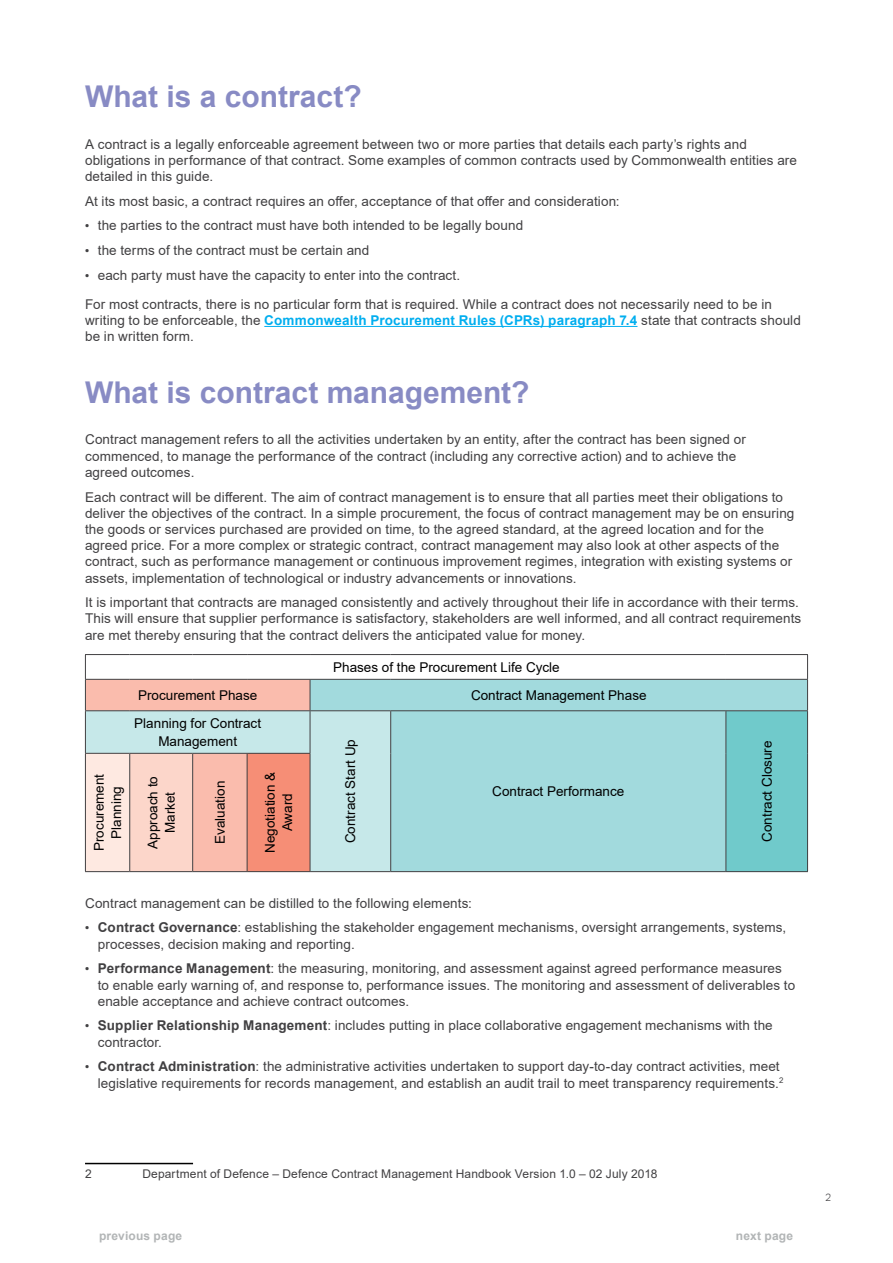
<style>
.page{position:relative;width:893px;height:1263px;background:#fff}
.page>*{position:absolute;margin:0;border:0;box-sizing:border-box;transform-origin:0 0}
.t1{font:700 30px "Arial";color:#888bc4}
.t2{font:13.5px/16.2px "Arial";letter-spacing:.005em;color:#414042}
.t3{font:13.5px/17.2px "Arial";color:#000;text-align:center}
.t4{font:12px "Arial";letter-spacing:.01em;color:#414042}
.t5{font:700 12px "Arial";letter-spacing:.02em;color:#b2b5b6}
.t6{font:300 10.5px "Aktiv Grotesk";color:#414042}
.s1{font-family:"Aktiv Grotesk";font-weight:300;font-size:12px}
.s2{font-weight:700;color:#00aeef}
.s3{font-weight:700}
</style>
<div class="page">
<hr style="left:264px;top:326px;width:373px;height:1px;background:#00aeef">
<div style="left:311px;top:680px;width:496px;height:191px;background:#a2dadd"></div>
<div style="left:310px;top:711px;width:80px;height:160px;background:#c6e8e9"></div>
<div style="left:726px;top:711px;width:81px;height:161px;background:#70cacb"></div>
<hr style="left:85px;top:654px;width:45px;height:1px;background:#414042">
<svg style="left:85px;top:655px;width:225px;height:216px"></svg>
<hr style="left:130px;top:654px;width:63px;height:1px;background:#414042">
<hr style="left:193px;top:654px;width:54px;height:1px;background:#414042">
<hr style="left:247px;top:654px;width:63px;height:1px;background:#414042">
<hr style="left:310px;top:654px;width:81px;height:1px;background:#414042">
<hr style="left:391px;top:654px;width:335px;height:1px;background:#414042">
<hr style="left:726px;top:654px;width:82px;height:1px;background:#414042">
<svg style="left:807px;top:655px;width:1px;height:24px"></svg>
<hr style="left:85px;top:679px;width:45px;height:1px;background:#414042">
<hr style="left:85px;top:680px;width:1px;height:30px;background:#414042">
<hr style="left:130px;top:679px;width:63px;height:1px;background:#414042">
<hr style="left:193px;top:679px;width:54px;height:1px;background:#414042">
<hr style="left:247px;top:679px;width:63px;height:1px;background:#414042">
<hr style="left:310px;top:679px;width:81px;height:1px;background:#414042">
<hr style="left:310px;top:680px;width:1px;height:30px;background:#414042">
<hr style="left:391px;top:679px;width:335px;height:1px;background:#414042">
<hr style="left:726px;top:679px;width:82px;height:1px;background:#414042">
<hr style="left:807px;top:680px;width:1px;height:30px;background:#414042">
<hr style="left:85px;top:710px;width:45px;height:1px;background:#414042">
<hr style="left:85px;top:711px;width:1px;height:42px;background:#414042">
<hr style="left:130px;top:710px;width:63px;height:1px;background:#414042">
<hr style="left:193px;top:710px;width:54px;height:1px;background:#414042">
<hr style="left:247px;top:710px;width:63px;height:1px;background:#414042">
<hr style="left:310px;top:710px;width:81px;height:1px;background:#414042">
<hr style="left:310px;top:711px;width:1px;height:42px;background:#414042">
<hr style="left:391px;top:710px;width:335px;height:1px;background:#414042">
<hr style="left:390px;top:711px;width:1px;height:42px;background:#414042">
<hr style="left:726px;top:710px;width:82px;height:1px;background:#414042">
<hr style="left:725px;top:711px;width:1px;height:42px;background:#414042">
<hr style="left:807px;top:711px;width:1px;height:42px;background:#414042">
<hr style="left:390px;top:753px;width:1px;height:118px;background:#414042">
<hr style="left:725px;top:753px;width:1px;height:118px;background:#414042">
<hr style="left:807px;top:753px;width:1px;height:118px;background:#414042">
<hr style="left:310px;top:871px;width:81px;height:1px;background:#414042">
<hr style="left:391px;top:871px;width:335px;height:1px;background:#414042">
<hr style="left:726px;top:871px;width:82px;height:1px;background:#414042">
<hr style="left:85px;top:753px;width:45px;height:1px;background:#414042">
<hr style="left:85px;top:754px;width:1px;height:117px;background:#414042">
<hr style="left:130px;top:753px;width:63px;height:1px;background:#414042">
<hr style="left:129px;top:754px;width:1px;height:117px;background:#414042">
<hr style="left:193px;top:753px;width:54px;height:1px;background:#414042">
<hr style="left:192px;top:754px;width:1px;height:117px;background:#414042">
<hr style="left:247px;top:753px;width:63px;height:1px;background:#414042">
<hr style="left:247px;top:754px;width:1px;height:117px;background:#414042">
<hr style="left:310px;top:754px;width:1px;height:117px;background:#414042">
<hr style="left:85px;top:871px;width:45px;height:1px;background:#414042">
<hr style="left:130px;top:871px;width:63px;height:1px;background:#414042">
<hr style="left:193px;top:871px;width:54px;height:1px;background:#414042">
<hr style="left:247px;top:871px;width:63px;height:1px;background:#414042">
<hr style="left:85px;top:1163px;width:108px;height:1px;background:#000">
<h1 class="t1" style="left:85px;top:75px;width:278px">What is a contract?</h1>
<p class="t2" style="left:85px;top:136px;width:713px">A contract is a legally enforceable agreement between two or more parties that details each party’s rights and obligations in performance of that contract. Some examples of common contracts used by Commonwealth entities are detailed in this guide.</p>
<p class="t2" style="left:85px;top:193px;width:536px">At its most basic, a contract requires an offer, acceptance of that offer and consideration:</p>
<p class="t2" style="left:85px;top:217px;width:440px"><span class="s1">•</span> the parties to the contract must have both intended to be legally bound</p>
<p class="t2" style="left:85px;top:242px;width:286px"><span class="s1">•</span> the terms of the contract must be certain and</p>
<p class="t2" style="left:85px;top:261px;width:688px;line-height:29px"><span class="s1">•</span> each party must have the capacity to enter into the contract.<br>For most contracts, there is no particular form that is required. While a contract does not necessarily need to be in</p>
<p class="t2" style="left:85px;top:312px;width:717px">writing to be enforceable, the <span class="s2">Commonwealth Procurement Rules (CPRs) paragraph 7.4</span> state that contracts should be in written form.</p>
<h1 class="t1" style="left:85px;top:371px;width:446px">What is contract management?</h1>
<p class="t2" style="left:85px;top:431px;width:662px">Contract management refers to all the activities undertaken by an entity, after the contract has been signed or commenced, to manage the performance of the contract (including any corrective action) and to achieve the agreed outcomes.</p>
<p class="t2" style="left:85px;top:489px;width:711px">Each contract will be different. The aim of contract management is to ensure that all parties meet their obligations to deliver the objectives of the contract. In a simple procurement, the focus of contract management may be on ensuring the goods or services purchased are provided on time, to the agreed standard, at the agreed location and for the agreed price. For a more complex or strategic contract, contract management may also look at other aspects of the contract, such as performance management or continuous improvement regimes, integration with existing systems or assets, implementation of technological or industry advancements or innovations.</p>
<p class="t2" style="left:85px;top:594px;width:718px">It is important that contracts are managed consistently and actively throughout their life in accordance with their terms.<br>This will ensure that supplier performance is satisfactory, stakeholders are well informed, and all contract requirements are met thereby ensuring that the contract delivers the anticipated value for money.</p>
<p class="t3" style="left:333px;top:658px;width:228px">Phases of the Procurement Life Cycle</p>
<p class="t3" style="left:138px;top:686px;width:121px">Procurement Phase</p>
<p class="t3" style="left:471px;top:686px;width:177px">Contract Management Phase</p>
<p class="t3" style="left:134px;top:715px;width:128px">Planning for Contract<br>Management</p>
<p class="t3" style="left:342px;top:843px;width:106px;rotate:-90deg">Contract Start Up</p>
<p class="t3" style="left:758px;top:842px;width:103px;rotate:-90deg">Contract Closure</p>
<p class="t3" style="left:90px;top:851px;width:79px;rotate:-90deg">Procurement<br>Planning</p>
<p class="t3" style="left:144px;top:849px;width:74px;rotate:-90deg">Approach to<br>Market</p>
<p class="t3" style="left:211px;top:844px;width:65px;rotate:-90deg">Evaluation</p>
<p class="t3" style="left:261px;top:853px;width:83px;rotate:-90deg">Negotiation &amp;<br>Award</p>
<p class="t3" style="left:492px;top:783px;width:134px">Contract Performance</p>
<p class="t2" style="left:85px;top:895px;width:388px">Contract management can be distilled to the following elements:</p>
<p class="t2" style="left:98px;top:919px;width:690px;text-indent:-13px"><span class="s1">•</span> <span class="s3">Contract Governance</span>: establishing the stakeholder engagement mechanisms, oversight arrangements, systems, processes, decision making and reporting.</p>
<p class="t2" style="left:98px;top:960px;width:699px;text-indent:-13px"><span class="s1">•</span> <span class="s3">Performance Management</span>: the measuring, monitoring, and assessment against agreed performance measures to enable early warning of, and response to, performance issues. The monitoring and assessment of deliverables to enable acceptance and achieve contract outcomes.</p>
<p class="t2" style="left:98px;top:1017px;width:676px;text-indent:-13px"><span class="s1">•</span> <span class="s3">Supplier Relationship Management</span>: includes putting in place collaborative engagement mechanisms with the contractor.</p>
<p class="t2" style="left:85px;top:1058px;width:700px;text-align:right"><span class="s1">•</span> <span class="s3">Contract Administration</span>: the administrative activities undertaken to support day-to-day contract activities, meet legislative requirements for records management, and establish an audit trail to meet transparency requirements.<sup>2</sup></p>
<p class="t4" style="left:85px;top:1165px;width:8px">2</p>
<p class="t4" style="left:142px;top:1165px;width:517px">Department of Defence – Defence Contract Management Handbook Version 1.0 – 02 July 2018</p>
<p class="t5" style="left:99px;top:1228px;width:85px">previous page</p>
<p class="t5" style="left:736px;top:1228px;width:59px">next page</p>
<p class="t6" style="left:825px;top:1191px;width:8px">2</p>
</div>
